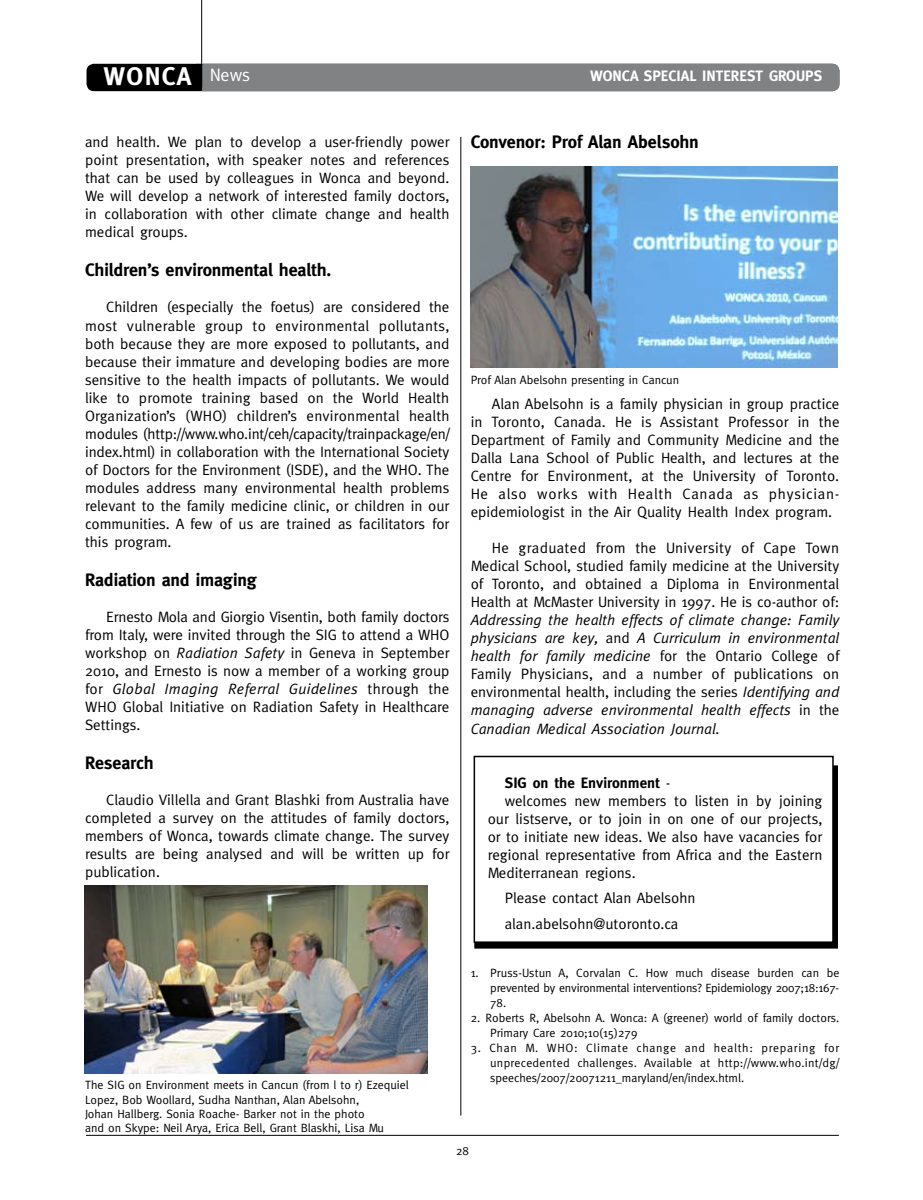
<style>
.page{position:relative;width:923px;height:1200px;background:#fff}
.page>*{position:absolute;margin:0;border:0;box-sizing:border-box;transform-origin:0 0}
.t1{font:700 25.5px "Meta";color:#fff}
.t2{font:700 18px "Meta";letter-spacing:-.01em;color:#000}
.t3{font:15px/18px "Meta";color:#000;text-align:justify}
.t4{font:italic 15px/18px "Meta";color:#000;text-align:justify}
.t5{font:700 15px "Meta";color:#fff}
.t6{font:700 15px "Meta";color:#000}
.t7{font:12px/15px "Meta";color:#000}
.s1{font-style:italic}
.s2{font-style:normal}
.s3{font-weight:400}
</style>
<div class="page">
<hr style="left:460px;top:137px;width:1px;height:978px;background:#000">
<img style="left:85px;top:885px;width:342px;height:187px">
<div style="left:87px;top:64px;width:751px;height:26px;background:#000;border-radius:7px"></div>
<div style="left:86px;top:64px;width:753px;height:27px;border:2px solid #000;border-radius:7px"></div>
<div style="left:198px;top:64px;width:641px;height:27px;background:#808284;border-radius:7px"></div>
<div style="left:196px;top:64px;width:6px;height:27px;background:#000"></div>
<hr style="left:201px;top:0;width:1px;height:87px;background:#000">
<hr style="left:86px;top:1134px;width:753px;height:1px;background:#000">
<img style="left:471px;top:167px;width:367px;height:201px">
<div style="left:475px;top:766px;width:362px;height:181px;background:#000"></div>
<div style="left:474px;top:765px;width:364px;height:183px;border:2px solid #000"></div>
<div style="left:474px;top:756px;width:359px;height:185px;background:#fff"></div>
<div style="left:473px;top:755px;width:360px;height:187px;border:2px solid #000"></div>
<h1 class="t1" style="left:104px;top:62px;width:148px">WONCA <sup>News</sup></h1>
<p class="t5" style="left:590px;top:67px;width:234px">Wonca Special Interest Groups</p>
<p class="t3" style="left:85px;top:133px;width:366px">and health. We plan to develop a user-friendly power point presentation, with speaker notes and references that can be used by colleagues in Wonca and beyond.<br>We will develop a network of interested family doctors, in collaboration with other climate change and health medical groups.</p>
<p class="t2" style="left:85px;top:260px;width:248px">Children’s environmental health.</p>
<p class="t3" style="left:85px;top:298px;width:366px;text-indent:21px">Children (especially the foetus) are considered the most vulnerable group to environmental pollutants, both because they are more exposed to pollutants, and because their immature and developing bodies are more sensitive to the health impacts of pollutants. We would like to promote training based on the World Health Organization’s (WHO) children’s environmental health modules (http://www.who.int/ceh/capacity/trainpackage/en/ index.html) in collaboration with the International Society of Doctors for the Environment (ISDE), and the WHO. The modules address many environmental health problems relevant to the family medicine clinic, or children in our communities. A few of us are trained as facilitators for this program.</p>
<p class="t2" style="left:85px;top:569px;width:173px">Radiation and imaging</p>
<p class="t3" style="left:85px;top:607px;width:366px;text-indent:21px">Ernesto Mola and Giorgio Visentin, both family doctors from Italy, were invited through the SIG to attend a WHO workshop on <span class="s1">Radiation Safety</span> in Geneva in September 2010, and Ernesto is now a member of a working group for <span class="s1">Global Imaging Referral Guidelines</span> through the WHO Global Initiative on Radiation Safety in Healthcare Settings.</p>
<p class="t2" style="left:85px;top:752px;width:70px">Research</p>
<p class="t3" style="left:85px;top:790px;width:366px;text-indent:21px">Claudio Villella and Grant Blashki from Australia have completed a survey on the attitudes of family doctors, members of Wonca, towards climate change. The survey results are being analysed and will be written up for publication.</p>
<p class="t7" style="left:85px;top:1077px;width:325px;line-height:14.2px">The SIG on Environment meets in Cancun (from l to r) Ezequiel Lopez, Bob Woollard, Sudha Nanthan, Alan Abelsohn,<br>Johan Hallberg. Sonia Roache- Barker not in the photo<br>and on Skype: Neil Arya, Erica Bell, Grant Blaskhi, Lisa Mu</p>
<p class="t2" style="left:471px;top:131px;width:230px">Convenor: Prof Alan Abelsohn</p>
<p class="t7" style="left:471px;top:372px;width:210px">Prof Alan Abelsohn presenting in Cancun</p>
<p class="t3" style="left:471px;top:395px;width:370px;text-indent:21px">Alan Abelsohn is a family physician in group practice in Toronto, Canada. He is Assistant Professor in the Department of Family and Community Medicine and the Dalla Lana School of Public Health, and lectures at the Centre for Environment, at the University of Toronto.<br>He also works with Health Canada as physician&shy;epidemiologist in the Air Quality Health Index program.</p>
<p class="t3" style="left:471px;top:539px;width:370px;text-indent:21px">He graduated from the University of Cape Town Medical School, studied family medicine at the University of Toronto, and obtained a Diploma in Environmental Health at McMaster University in 1997. He is co-author of:</p>
<p class="t4" style="left:471px;top:611px;width:370px">Addressing the health effects of climate change: Family physicians are key, <span class="s2">and</span> A Curriculum in environmental health for family medicine <span class="s2">for the Ontario College of Family Physicians, and a number of publications on environmental health, including the series</span> Identifying and managing adverse environmental health effects <span class="s2">in the </span>Canadian Medical Association Journal.</p>
<p class="t6" style="left:505px;top:773px;width:167px">SIG on the Environment <span class="s3">-</span></p>
<p class="t3" style="left:505px;top:791px;width:319px">welcomes new members to listen in by joining</p>
<p class="t3" style="left:488px;top:809px;width:336px">our listserve, or to join in on one of our projects,</p>
<p class="t3" style="left:488px;top:827px;width:336px">or to initiate new ideas. We also have vacancies for</p>
<p class="t3" style="left:488px;top:845px;width:336px">regional representative from Africa and the Eastern</p>
<p class="t3" style="left:488px;top:863px;width:149px">Mediterranean regions.</p>
<p class="t3" style="left:505px;top:884px;width:192px;line-height:25.5px">Please contact Alan Abelsohn alan.abelsohn@utoronto.ca</p>
<p class="t7" style="left:490px;top:964px;width:351px;text-align:justify;text-indent:-20px">1. Pruss-Ustun A, Corvalan C. How much disease burden can be prevented by environmental interventions? Epidemiology 2007;18:167- 78.</p>
<p class="t7" style="left:490px;top:1009px;width:351px;text-indent:-20px">2. Roberts R, Abelsohn A. Wonca: A (greener) world of family doctors.<br>Primary Care 2010;10(15)279</p>
<p class="t7" style="left:490px;top:1039px;width:350px;text-align:justify;text-indent:-20px">3. Chan M. WHO: Climate change and health: preparing for unprecedented challenges. Available at http://www.who.int/dg/ speeches/2007/20071211_maryland/en/index.html.</p>
<p class="t7" style="left:456px;top:1142px;width:14px">28</p>
</div>
